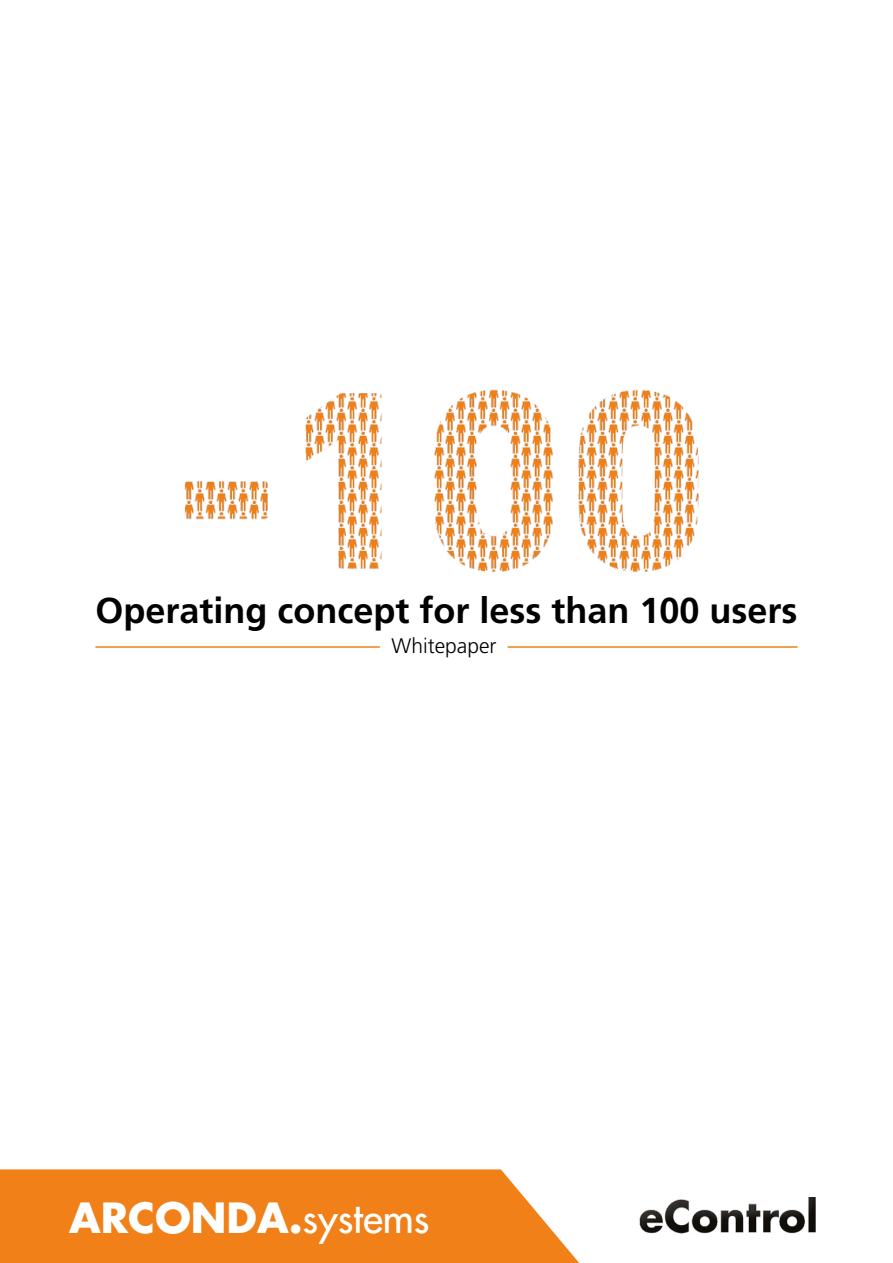
<style>
.page{position:relative;width:893px;height:1263px;background:#fff}
.page>*{position:absolute;margin:0;border:0;box-sizing:border-box;transform-origin:0 0}
.t1{font:700 40.5px "Futura Std";color:#fff}
.t2{font:700 36px "Frutiger LT Std";color:#000}
.t3{font:300 21px "Frutiger LT Std";color:#000}
.s1{font-weight:500}
</style>
<div class="page">
<img style="left:184px;top:389px;width:515px;height:184px">
<hr style="left:95px;top:646px;width:703px;height:2px;background:#f08017">
<div style="left:380px;top:639px;width:128px;height:37px;background:#fff"></div>
<svg style="left:0;top:1169px;width:579px;height:94px;background:#f18927"></svg>
<img style="left:640px;top:1197px;width:176px;height:36px">
<p class="t2" style="left:95px;top:589px;width:704px">Operating concept for less than 100 users</p>
<p class="t3" style="left:391px;top:634px;width:106px">Whitepaper</p>
<p class="t1" style="left:69px;top:1191px;width:362px">ARCONDA.<span class="s1">systems</span></p>
</div>
